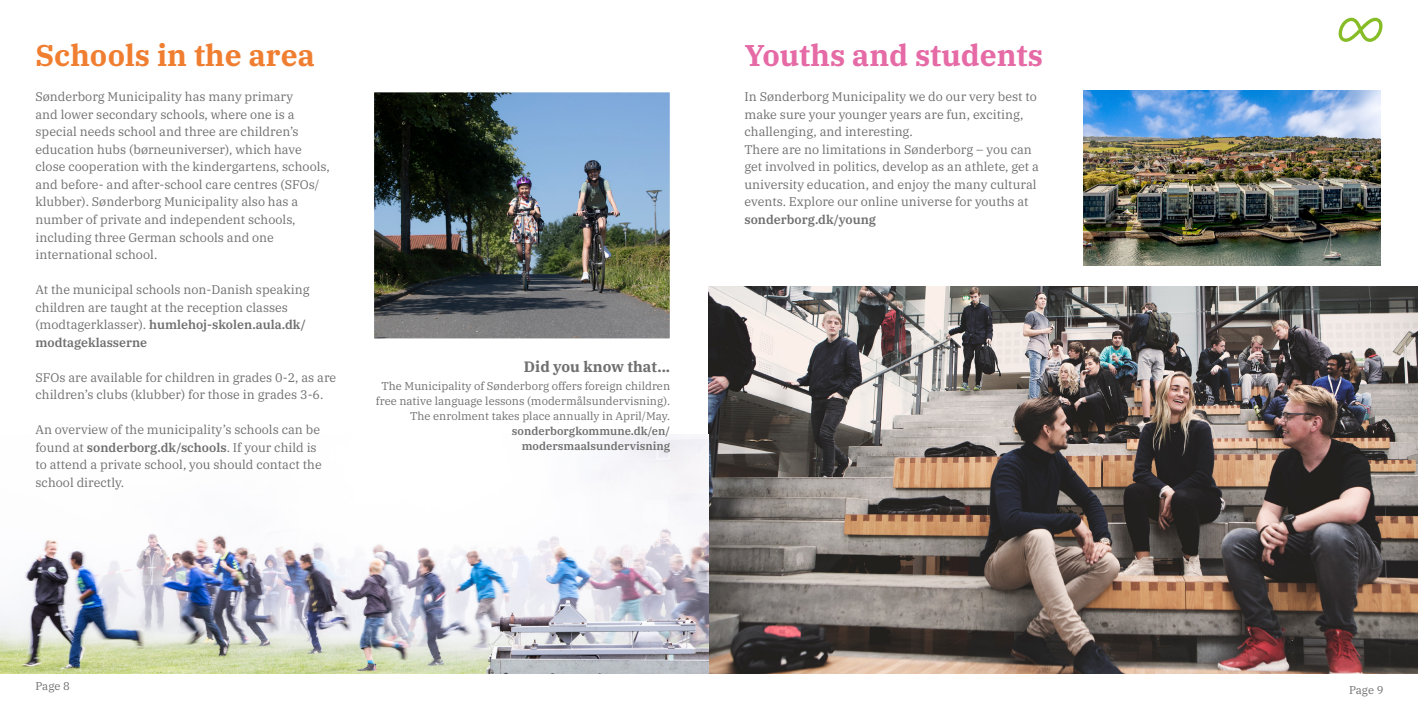
<style>
.page{position:relative;width:1418px;height:709px;background:#fff}
.page>*{position:absolute;margin:0;border:0;box-sizing:border-box;transform-origin:0 0}
.t1{font:700 30px "IBM Plex Serif";color:#e56aa5}
.t2{font:700 30px "IBM Plex Serif";color:#f07e31}
.t3{font:700 15px "IBM Plex Serif";color:#706f6f}
.t4{font:12.5px/17.5px "IBM Plex Serif";color:#706f6f}
.t5{font:600 12.5px "IBM Plex Serif";color:#706f6f}
.t6{font:11.25px/15px "IBM Plex Serif";color:#706f6f;text-align:right}
.t7{font:600 11.25px/15px "IBM Plex Serif";color:#706f6f;text-align:right}
.s1{font-weight:600}
</style>
<div class="page">
<svg style="left:1338px;top:18px;width:44px;height:24px"></svg>
<img style="left:709px;top:286px;width:708px;height:387px">
<img style="left:1083px;top:90px;width:297px;height:176px">
<img style="left:375px;top:94px;width:293px;height:243px">
<div style="left:370px;top:89px;width:303px;height:253px;border:4px solid #fff"></div>
<img style="left:0;top:434px;width:709px;height:239px">
<h1 class="t2" style="left:35px;top:32px;width:281px">Schools in the area</h1>
<h1 class="t1" style="left:744px;top:32px;width:300px">Youths and students</h1>
<p class="t4" style="left:744px;top:87px;width:296px">In Sønderborg Municipality we do our very best to make sure your younger years are fun, exciting, challenging, and interesting.<br>There are no limitations in Sønderborg – you can get involved in politics, develop as an athlete, get a university education, and enjoy the many cultural events. Explore our online universe for youths at</p>
<p class="t5" style="left:744px;top:210px;width:133px">sonderborg.dk/young</p>
<p class="t4" style="left:35px;top:87px;width:296px">Sønderborg Municipality has many primary<br>and lower secondary schools, where one is a special needs school and three are children’s education hubs (børneuniverser), which have close cooperation with the kindergartens, schools, and before- and after-school care centres (SFOs/ klubber). Sønderborg Municipality also has a number of private and independent schools, including three German schools and one international school.</p>
<p class="t4" style="left:35px;top:280px;width:275px">At the municipal schools non-Danish speaking children are taught at the reception classes (modtagerklasser). <span class="s1">humlehoj-skolen.aula.dk/ modtageklasserne</span></p>
<p class="t4" style="left:35px;top:367px;width:302px">SFOs are available for children in grades 0-2, as are children’s clubs (klubber) for those in grades 3-6.</p>
<p class="t4" style="left:35px;top:420px;width:288px">An overview of the municipality’s schools can be found at <span class="s1">sonderborg.dk/schools</span>. If your child is to attend a private school, you should contact the school directly.</p>
<p class="t3" style="left:524px;top:354px;width:148px">Did you know that...</p>
<p class="t6" style="left:376px;top:378px;width:296px">The Municipality of Sønderborg offers foreign children free native language lessons (modermålsundervisning).<br>The enrolment takes place annually in April/May.</p>
<p class="t7" style="left:512px;top:423px;width:160px">sonderborgkommune.dk/en/ modersmaalsundervisning</p>
<p class="t6" style="left:35px;top:678px;width:36px">Page 8</p>
<p class="t6" style="left:1348px;top:681px;width:36px">Page 9</p>
</div>
